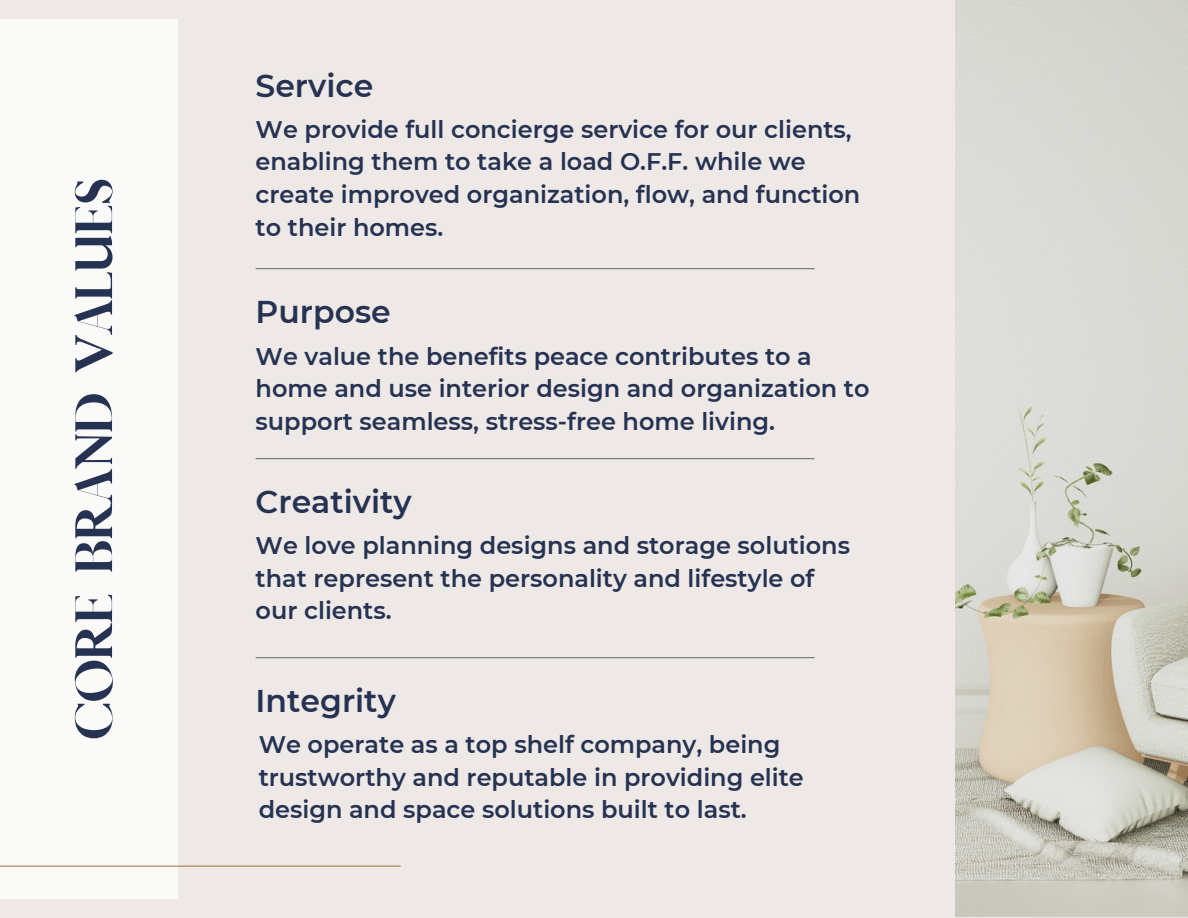
<style>
.page{position:relative;width:1188px;height:918px;background:#eee9e6}
.page>*{position:absolute;margin:0;border:0;box-sizing:border-box;transform-origin:0 0}
.t1{font:52.5px "Vicky Christina";letter-spacing:.025em;color:#253252}
.t2{font:600 31.5px "Montserrat";color:#253252}
.t3{font:600 24px/32.7px "Montserrat";color:#253252}
</style>
<div class="page">
<img style="left:955px;top:0;width:233px;height:917px">
<hr style="left:256px;top:657px;width:559px;height:1px;background:#737373">
<hr style="left:256px;top:268px;width:559px;height:1px;background:#737373">
<hr style="left:256px;top:458px;width:559px;height:1px;background:#737373">
<div style="left:0;top:19px;width:178px;height:880px;background:#fafaf9"></div>
<hr style="left:0;top:866px;width:400px;height:1px;background:#a68245">
<p class="t1" style="left:61px;top:739px;width:562px;rotate:-90deg">CORE BRAND VALUES</p>
<p class="t2" style="left:256px;top:66px;width:119px">Service</p>
<p class="t3" style="left:256px;top:113px;width:606px">We provide full concierge service for our clients, enabling them to take a load O.F.F. while we create improved organization, flow, and function to their homes.</p>
<p class="t2" style="left:256px;top:293px;width:137px">Purpose</p>
<p class="t3" style="left:256px;top:340px;width:616px">We value the benefits peace contributes to a home and use interior design and organization to support seamless, stress-free home living.</p>
<p class="t2" style="left:256px;top:482px;width:158px">Creativity</p>
<p class="t3" style="left:256px;top:529px;width:596px">We love planning designs and storage solutions that represent the personality and lifestyle of our clients.</p>
<p class="t2" style="left:256px;top:682px;width:142px">Integrity</p>
<p class="t3" style="left:259px;top:728px;width:547px">We operate as a top shelf company, being trustworthy and reputable in providing elite design and space solutions built to last.</p>
</div>
